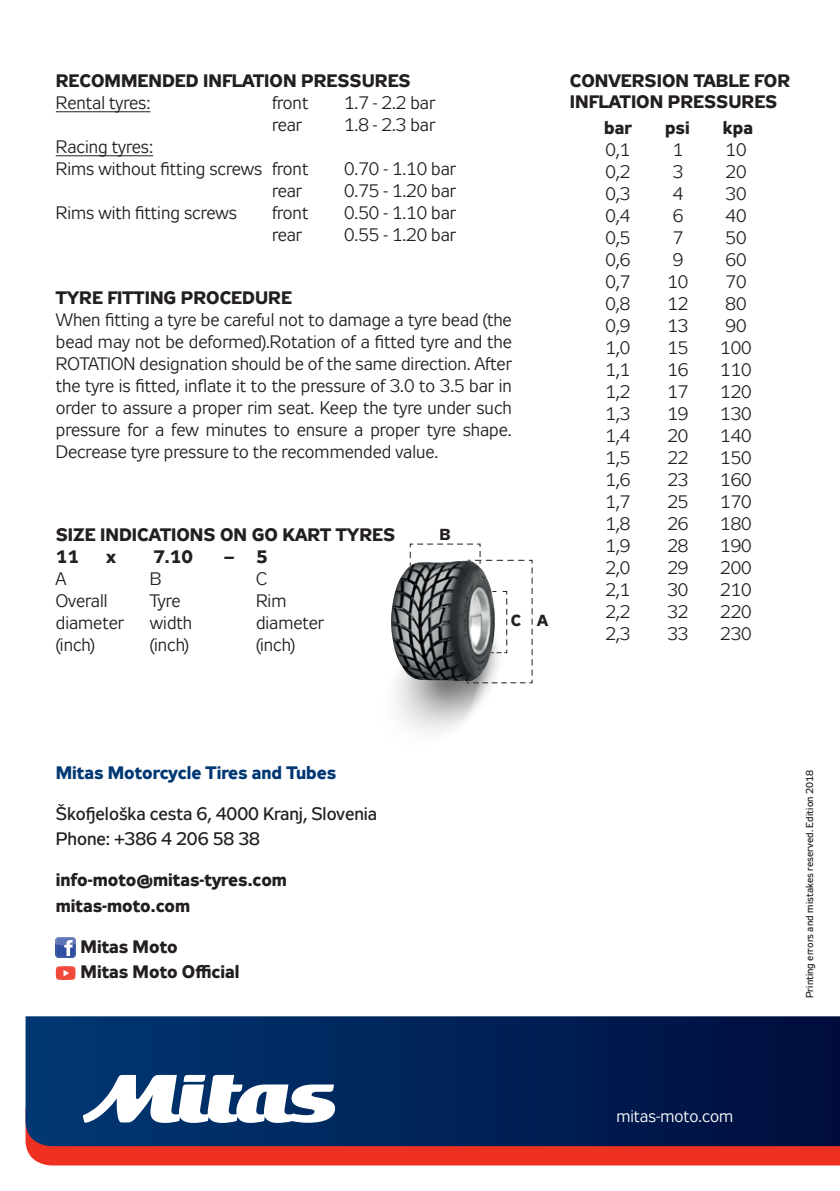
<style>
.page{position:relative;width:840px;height:1191px;background:#fff}
.page>*{position:absolute;margin:0;border:0;box-sizing:border-box;transform-origin:0 0}
.t1{font:18px/22px "Zeppelin 31";color:#231f20}
.t2{font:700 18px/25.2px "Zeppelin 32";color:#231f20}
.t3{font:18px/25.2px "Zeppelin 32";color:#231f20}
.t4{font:700 18px "Zeppelin 32";color:#013874}
.t5{font:16.8px "Zeppelin 31";color:#fff}
.t6{font:700 16px "Zeppelin 32";color:#231f20}
.t7{font:10px "Zeppelin 32";letter-spacing:.01em;color:#231f20}
</style>
<div class="page">
<div style="left:26px;top:1146px;width:813px;height:19px;background:#ef3122"></div>
<svg style="left:26px;top:1016px;width:813px;height:130px;background:#012157"></svg>
<svg style="left:82px;top:1075px;width:254px;height:48px"></svg>
<hr style="left:56px;top:111px;width:94px;height:1px;background:#231f20">
<hr style="left:56px;top:155px;width:97px;height:1px;background:#231f20">
<img style="left:56px;top:937px;width:20px;height:20px">
<svg style="left:56px;top:966px;width:19px;height:14px"></svg>
<svg style="left:395px;top:543px;width:137px;height:189px"></svg>
<img style="left:391px;top:560px;width:104px;height:121px">
<p class="t2" style="left:56px;top:68px;width:356px">RECOMMENDED INFLATION PRESSURES</p>
<p class="t1" style="left:56px;top:92px;width:96px">Rental tyres:</p>
<p class="t1" style="left:272px;top:92px;width:38px">front</p>
<p class="t1" style="left:344px;top:92px;width:92px">1.7 - 2.2 bar</p>
<p class="t1" style="left:272px;top:114px;width:31px">rear</p>
<p class="t1" style="left:344px;top:114px;width:92px">1.8 - 2.3 bar</p>
<p class="t1" style="left:56px;top:136px;width:254px">Racing tyres:<br>Rims without fitting screws front</p>
<p class="t1" style="left:344px;top:158px;width:113px">0.70 - 1.10 bar</p>
<p class="t1" style="left:272px;top:180px;width:31px">rear</p>
<p class="t1" style="left:344px;top:180px;width:113px">0.75 - 1.20 bar</p>
<p class="t1" style="left:56px;top:202px;width:183px">Rims with fitting screws</p>
<p class="t1" style="left:272px;top:202px;width:38px">front</p>
<p class="t1" style="left:344px;top:202px;width:113px">0.50 - 1.10 bar</p>
<p class="t1" style="left:272px;top:224px;width:31px">rear</p>
<p class="t1" style="left:344px;top:224px;width:113px">0.55 - 1.20 bar</p>
<p class="t2" style="left:56px;top:285px;width:237px">TYRE FITTING PROCEDURE</p>
<p class="t1" style="left:56px;top:309px;width:457px;text-align:justify">When fitting a tyre be careful not to damage a tyre bead (the bead may not be deformed).Rotation of a fitted tyre and the ROTATION designation should be of the same direction. After the tyre is fitted, inflate it to the pressure of 3.0 to 3.5 bar in order to assure a proper rim seat. Keep the tyre under such pressure for a few minutes to ensure a proper tyre shape.<br>Decrease tyre pressure to the recommended value.</p>
<p class="t2" style="left:56px;top:523px;width:341px;line-height:22px">SIZE INDICATIONS ON GO KART TYRES<br>11</p>
<p class="t2" style="left:106px;top:544px;width:11px">x</p>
<p class="t2" style="left:153px;top:544px;width:41px">7.10</p>
<p class="t2" style="left:224px;top:544px;width:45px">– 5</p>
<p class="t1" style="left:56px;top:568px;width:12px">A</p>
<p class="t1" style="left:150px;top:568px;width:13px">B</p>
<p class="t1" style="left:256px;top:568px;width:12px">C</p>
<p class="t1" style="left:56px;top:590px;width:53px">Overall</p>
<p class="t1" style="left:150px;top:590px;width:32px">Tyre</p>
<p class="t1" style="left:256px;top:590px;width:32px">Rim</p>
<p class="t1" style="left:56px;top:612px;width:69px">diameter</p>
<p class="t1" style="left:150px;top:612px;width:44px">width</p>
<p class="t1" style="left:256px;top:612px;width:69px">diameter</p>
<p class="t1" style="left:56px;top:634px;width:41px">(inch)</p>
<p class="t1" style="left:150px;top:634px;width:41px">(inch)</p>
<p class="t1" style="left:256px;top:634px;width:41px">(inch)</p>
<p class="t6" style="left:439px;top:525px;width:13px">B</p>
<p class="t6" style="left:510px;top:611px;width:39px">C A</p>
<p class="t2" style="left:569px;top:70px;width:222px;line-height:20.8px">CONVERSION TABLE FOR<br>INFLATION PRESSURES</p>
<p class="t2" style="left:603px;top:115px;width:29px">bar</p>
<p class="t2" style="left:664px;top:115px;width:26px">psi</p>
<p class="t2" style="left:722px;top:115px;width:32px">kpa</p>
<p class="t1" style="left:605px;top:139px;width:26px">0,1</p>
<p class="t1" style="left:672px;top:139px;width:12px">1</p>
<p class="t1" style="left:725px;top:139px;width:22px">10</p>
<p class="t1" style="left:605px;top:161px;width:26px">0,2</p>
<p class="t1" style="left:672px;top:161px;width:12px">3</p>
<p class="t1" style="left:725px;top:161px;width:22px">20</p>
<p class="t1" style="left:605px;top:183px;width:26px">0,3</p>
<p class="t1" style="left:672px;top:183px;width:12px">4</p>
<p class="t1" style="left:725px;top:183px;width:22px">30</p>
<p class="t1" style="left:605px;top:205px;width:26px">0,4</p>
<p class="t1" style="left:672px;top:205px;width:12px">6</p>
<p class="t1" style="left:725px;top:205px;width:22px">40</p>
<p class="t1" style="left:605px;top:227px;width:26px">0,5</p>
<p class="t1" style="left:672px;top:227px;width:12px">7</p>
<p class="t1" style="left:725px;top:227px;width:22px">50</p>
<p class="t1" style="left:605px;top:249px;width:26px">0,6</p>
<p class="t1" style="left:672px;top:249px;width:12px">9</p>
<p class="t1" style="left:725px;top:249px;width:22px">60</p>
<p class="t1" style="left:605px;top:271px;width:26px">0,7</p>
<p class="t1" style="left:667px;top:271px;width:22px">10</p>
<p class="t1" style="left:725px;top:271px;width:22px">70</p>
<p class="t1" style="left:605px;top:293px;width:26px">0,8</p>
<p class="t1" style="left:667px;top:293px;width:22px">12</p>
<p class="t1" style="left:725px;top:293px;width:22px">80</p>
<p class="t1" style="left:605px;top:315px;width:26px">0,9</p>
<p class="t1" style="left:667px;top:315px;width:22px">13</p>
<p class="t1" style="left:725px;top:315px;width:22px">90</p>
<p class="t1" style="left:605px;top:337px;width:26px">1,0</p>
<p class="t1" style="left:667px;top:337px;width:22px">15</p>
<p class="t1" style="left:719px;top:337px;width:33px">100</p>
<p class="t1" style="left:605px;top:359px;width:26px">1,1</p>
<p class="t1" style="left:667px;top:359px;width:22px">16</p>
<p class="t1" style="left:719px;top:359px;width:33px">110</p>
<p class="t1" style="left:605px;top:381px;width:26px">1,2</p>
<p class="t1" style="left:667px;top:381px;width:22px">17</p>
<p class="t1" style="left:719px;top:381px;width:33px">120</p>
<p class="t1" style="left:605px;top:403px;width:26px">1,3</p>
<p class="t1" style="left:667px;top:403px;width:22px">19</p>
<p class="t1" style="left:719px;top:403px;width:33px">130</p>
<p class="t1" style="left:605px;top:425px;width:26px">1,4</p>
<p class="t1" style="left:667px;top:425px;width:22px">20</p>
<p class="t1" style="left:719px;top:425px;width:33px">140</p>
<p class="t1" style="left:605px;top:447px;width:26px">1,5</p>
<p class="t1" style="left:667px;top:447px;width:22px">22</p>
<p class="t1" style="left:719px;top:447px;width:33px">150</p>
<p class="t1" style="left:605px;top:469px;width:26px">1,6</p>
<p class="t1" style="left:667px;top:469px;width:22px">23</p>
<p class="t1" style="left:719px;top:469px;width:33px">160</p>
<p class="t1" style="left:605px;top:491px;width:26px">1,7</p>
<p class="t1" style="left:667px;top:491px;width:22px">25</p>
<p class="t1" style="left:719px;top:491px;width:33px">170</p>
<p class="t1" style="left:605px;top:513px;width:26px">1,8</p>
<p class="t1" style="left:667px;top:513px;width:22px">26</p>
<p class="t1" style="left:719px;top:513px;width:33px">180</p>
<p class="t1" style="left:605px;top:535px;width:26px">1,9</p>
<p class="t1" style="left:667px;top:535px;width:22px">28</p>
<p class="t1" style="left:719px;top:535px;width:33px">190</p>
<p class="t1" style="left:605px;top:557px;width:26px">2,0</p>
<p class="t1" style="left:667px;top:557px;width:22px">29</p>
<p class="t1" style="left:719px;top:557px;width:33px">200</p>
<p class="t1" style="left:605px;top:579px;width:26px">2,1</p>
<p class="t1" style="left:667px;top:579px;width:22px">30</p>
<p class="t1" style="left:719px;top:579px;width:33px">210</p>
<p class="t1" style="left:605px;top:601px;width:26px">2,2</p>
<p class="t1" style="left:667px;top:601px;width:22px">32</p>
<p class="t1" style="left:719px;top:601px;width:33px">220</p>
<p class="t1" style="left:605px;top:623px;width:26px">2,3</p>
<p class="t1" style="left:667px;top:623px;width:22px">33</p>
<p class="t1" style="left:719px;top:623px;width:33px">230</p>
<p class="t4" style="left:56px;top:762px;width:282px">Mitas Motorcycle Tires and Tubes</p>
<p class="t3" style="left:56px;top:801px;width:323px">Škofjeloška cesta 6, 4000 Kranj, Slovenia<br>Phone: +386 4 206 58 38</p>
<p class="t2" style="left:56px;top:867px;width:233px">info-moto@mitas-tyres.com mitas-moto.com</p>
<p class="t2" style="left:81px;top:934px;width:160px">Mitas Moto<br>Mitas Moto Official</p>
<p class="t7" style="left:803px;top:998px;width:230px;rotate:-90deg">Printing errors and mistakes reserved. Edition 2018</p>
<p class="t5" style="left:616px;top:1107px;width:118px">mitas-moto.com</p>
</div>
